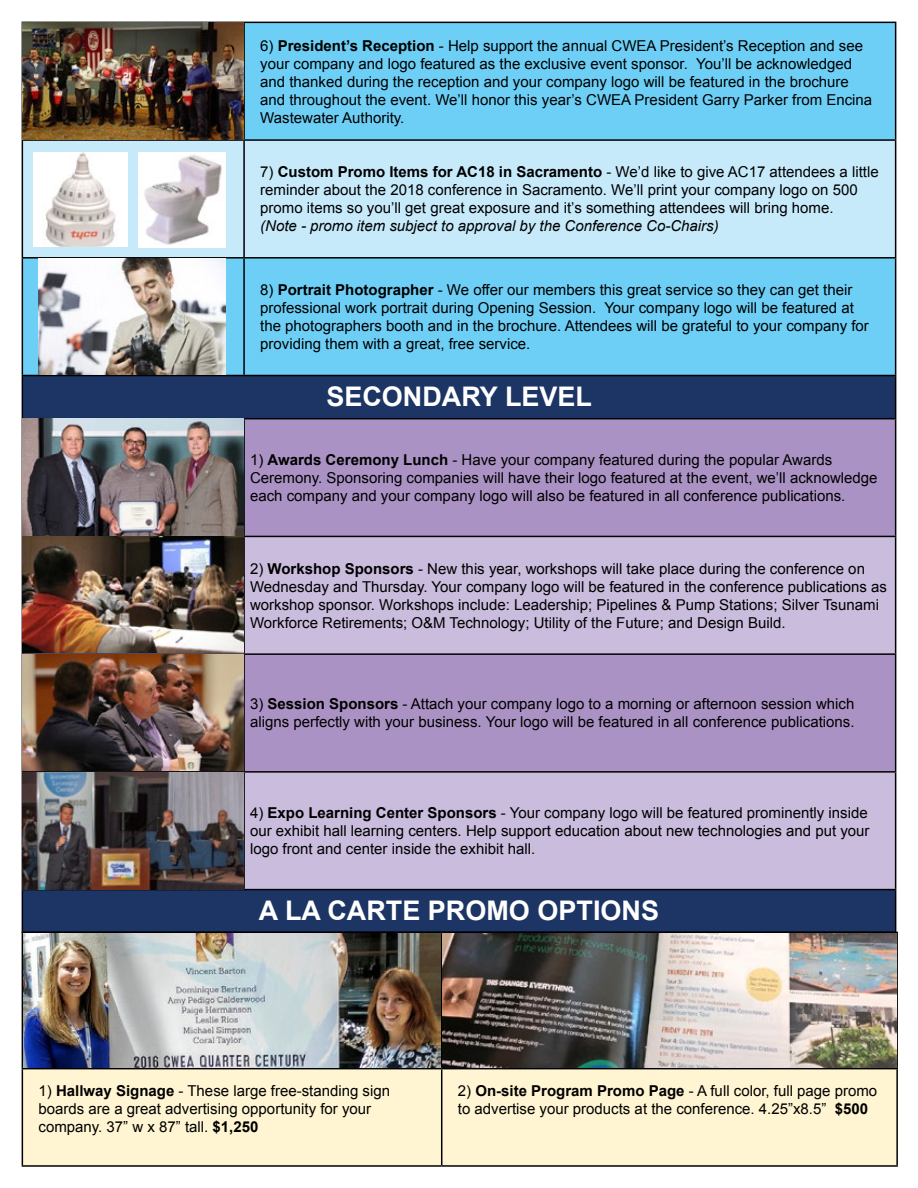
<style>
.page{position:relative;width:918px;height:1188px;background:#fff}
.page>*{position:absolute;margin:0;border:0;box-sizing:border-box;transform-origin:0 0}
.t1{font:700 27px "Arial";color:#fff}
.t2{font:15px/18px "Arial";color:#000}
.t3{font:italic 15px "Arial";color:#000}
.s1{font-weight:700}
</style>
<div class="page">
<div style="left:23px;top:23px;width:872px;height:352px;background:#6dcff6"></div>
<div style="left:23px;top:141px;width:872px;height:116px;background:#c7eafb"></div>
<div style="left:23px;top:376px;width:872px;height:556px;background:#1c3564"></div>
<div style="left:245px;top:419px;width:650px;height:117px;background:#aa93c4"></div>
<svg style="left:245px;top:537px;width:650px;height:352px;fill:#c9bcdc"></svg>
<hr style="left:22px;top:22px;width:222px;height:1px;background:#000">
<hr style="left:22px;top:23px;width:1px;height:116px;background:#000">
<hr style="left:244px;top:22px;width:652px;height:1px;background:#000">
<hr style="left:243px;top:23px;width:2px;height:116px;background:#000">
<hr style="left:895px;top:23px;width:1px;height:116px;background:#000">
<hr style="left:22px;top:139px;width:222px;height:2px;background:#000">
<hr style="left:22px;top:141px;width:1px;height:116px;background:#000">
<hr style="left:244px;top:139px;width:652px;height:2px;background:#000">
<hr style="left:243px;top:141px;width:2px;height:116px;background:#000">
<hr style="left:895px;top:141px;width:1px;height:116px;background:#000">
<hr style="left:22px;top:257px;width:222px;height:2px;background:#000">
<hr style="left:22px;top:259px;width:1px;height:116px;background:#000">
<hr style="left:244px;top:257px;width:652px;height:2px;background:#000">
<hr style="left:243px;top:259px;width:2px;height:116px;background:#000">
<hr style="left:895px;top:259px;width:1px;height:116px;background:#000">
<hr style="left:22px;top:375px;width:222px;height:1px;background:#000">
<hr style="left:22px;top:376px;width:1px;height:42px;background:#000">
<hr style="left:244px;top:375px;width:652px;height:1px;background:#000">
<hr style="left:895px;top:376px;width:1px;height:42px;background:#000">
<hr style="left:22px;top:418px;width:222px;height:1px;background:#000">
<hr style="left:22px;top:419px;width:1px;height:117px;background:#000">
<hr style="left:244px;top:418px;width:652px;height:1px;background:#000">
<hr style="left:243px;top:419px;width:2px;height:117px;background:#000">
<hr style="left:895px;top:419px;width:1px;height:117px;background:#000">
<hr style="left:22px;top:536px;width:222px;height:1px;background:#000">
<hr style="left:22px;top:537px;width:1px;height:116px;background:#000">
<hr style="left:244px;top:536px;width:652px;height:1px;background:#000">
<hr style="left:243px;top:537px;width:2px;height:116px;background:#000">
<hr style="left:895px;top:537px;width:1px;height:116px;background:#000">
<hr style="left:22px;top:653px;width:222px;height:2px;background:#000">
<hr style="left:22px;top:655px;width:1px;height:116px;background:#000">
<hr style="left:244px;top:653px;width:652px;height:2px;background:#000">
<hr style="left:243px;top:655px;width:2px;height:116px;background:#000">
<hr style="left:895px;top:655px;width:1px;height:116px;background:#000">
<hr style="left:22px;top:771px;width:222px;height:2px;background:#000">
<hr style="left:22px;top:773px;width:1px;height:116px;background:#000">
<hr style="left:244px;top:771px;width:652px;height:2px;background:#000">
<hr style="left:243px;top:773px;width:2px;height:116px;background:#000">
<hr style="left:895px;top:773px;width:1px;height:116px;background:#000">
<hr style="left:22px;top:889px;width:222px;height:1px;background:#000">
<hr style="left:22px;top:890px;width:1px;height:42px;background:#000">
<hr style="left:244px;top:889px;width:652px;height:1px;background:#000">
<hr style="left:895px;top:890px;width:1px;height:42px;background:#000">
<div style="left:23px;top:1069px;width:873px;height:96px;background:#fff5d2"></div>
<hr style="left:22px;top:932px;width:420px;height:1px;background:#000">
<hr style="left:22px;top:933px;width:1px;height:135px;background:#000">
<hr style="left:442px;top:932px;width:456px;height:1px;background:#000">
<hr style="left:896px;top:933px;width:2px;height:135px;background:#000">
<hr style="left:22px;top:1068px;width:420px;height:1px;background:#000">
<hr style="left:22px;top:1069px;width:1px;height:96px;background:#000">
<hr style="left:442px;top:1068px;width:456px;height:1px;background:#000">
<hr style="left:441px;top:1069px;width:1px;height:96px;background:#000">
<hr style="left:896px;top:1069px;width:2px;height:96px;background:#000">
<hr style="left:22px;top:1165px;width:420px;height:2px;background:#000">
<hr style="left:442px;top:1165px;width:456px;height:2px;background:#000">
<img style="left:23px;top:933px;width:873px;height:135px">
<img style="left:23px;top:23px;width:221px;height:116px">
<img style="left:33px;top:152px;width:95px;height:94px">
<img style="left:139px;top:152px;width:86px;height:95px">
<img style="left:38px;top:258px;width:187px;height:117px">
<img style="left:23px;top:418px;width:220px;height:471px">
<p class="t2" style="left:260px;top:37px;width:613px">6) <span class="s1">President’s Reception</span> - Help support the annual CWEA President’s Reception and see your company and logo featured as the exclusive event sponsor. You’ll be acknowledged and thanked during the reception and your company logo will be featured in the brochure and throughout the event. We’ll honor this year’s CWEA President Garry Parker from Encina Wastewater Authority.</p>
<p class="t2" style="left:260px;top:163px;width:620px">7) <span class="s1">Custom Promo Items for AC18 in Sacramento</span> - We’d like to give AC17 attendees a little reminder about the 2018 conference in Sacramento. We’ll print your company logo on 500 promo items so you’ll get great exposure and it’s something attendees will bring home.</p>
<p class="t3" style="left:260px;top:216px;width:460px">(Note - promo item subject to approval by the Conference Co-Chairs)</p>
<p class="t2" style="left:260px;top:281px;width:610px">8) <span class="s1">Portrait Photographer</span> - We offer our members this great service so they can get their professional work portrait during Opening Session. Your company logo will be featured at the photographers booth and in the brochure. Attendees will be grateful to your company for providing them with a great, free service.</p>
<h1 class="t1" style="left:326px;top:378px;width:267px">SECONDARY LEVEL</h1>
<p class="t2" style="left:250px;top:451px;width:629px">1) <span class="s1">Awards Ceremony Lunch</span> - Have your company featured during the popular Awards<br>Ceremony. Sponsoring companies will have their logo featured at the event, we’ll acknowledge each company and your company logo will also be featured in all conference publications.</p>
<p class="t2" style="left:250px;top:560px;width:639px">2) <span class="s1">Workshop Sponsors</span> - New this year, workshops will take place during the conference on Wednesday and Thursday. Your company logo will be featured in the conference publications as workshop sponsor. Workshops include: Leadership; Pipelines &amp; Pump Stations; Silver Tsunami Workforce Retirements; O&amp;M Technology; Utility of the Future; and Design Build.</p>
<p class="t2" style="left:250px;top:695px;width:606px">3) <span class="s1">Session Sponsors</span> - Attach your company logo to a morning or afternoon session which aligns perfectly with your business. Your logo will be featured in all conference publications.</p>
<p class="t2" style="left:250px;top:804px;width:621px;text-align:justify">4) <span class="s1">Expo Learning Center Sponsors</span> - Your company logo will be featured prominently inside our exhibit hall learning centers. Help support education about new technologies and put your logo front and center inside the exhibit hall.</p>
<h1 class="t1" style="left:259px;top:892px;width:402px">A LA CARTE PROMO OPTIONS</h1>
<p class="t2" style="left:39px;top:1082px;width:353px">1) <span class="s1">Hallway Signage</span> - These large free-standing sign boards are a great advertising opportunity for your company. 37” w x 87” tall. <span class="s1">$1,250</span></p>
<p class="t2" style="left:458px;top:1082px;width:421px">2) <span class="s1">On-site Program Promo Page</span> - A full color, full page promo to advertise your products at the conference. 4.25”x8.5” <span class="s1">$500</span></p>
</div>
